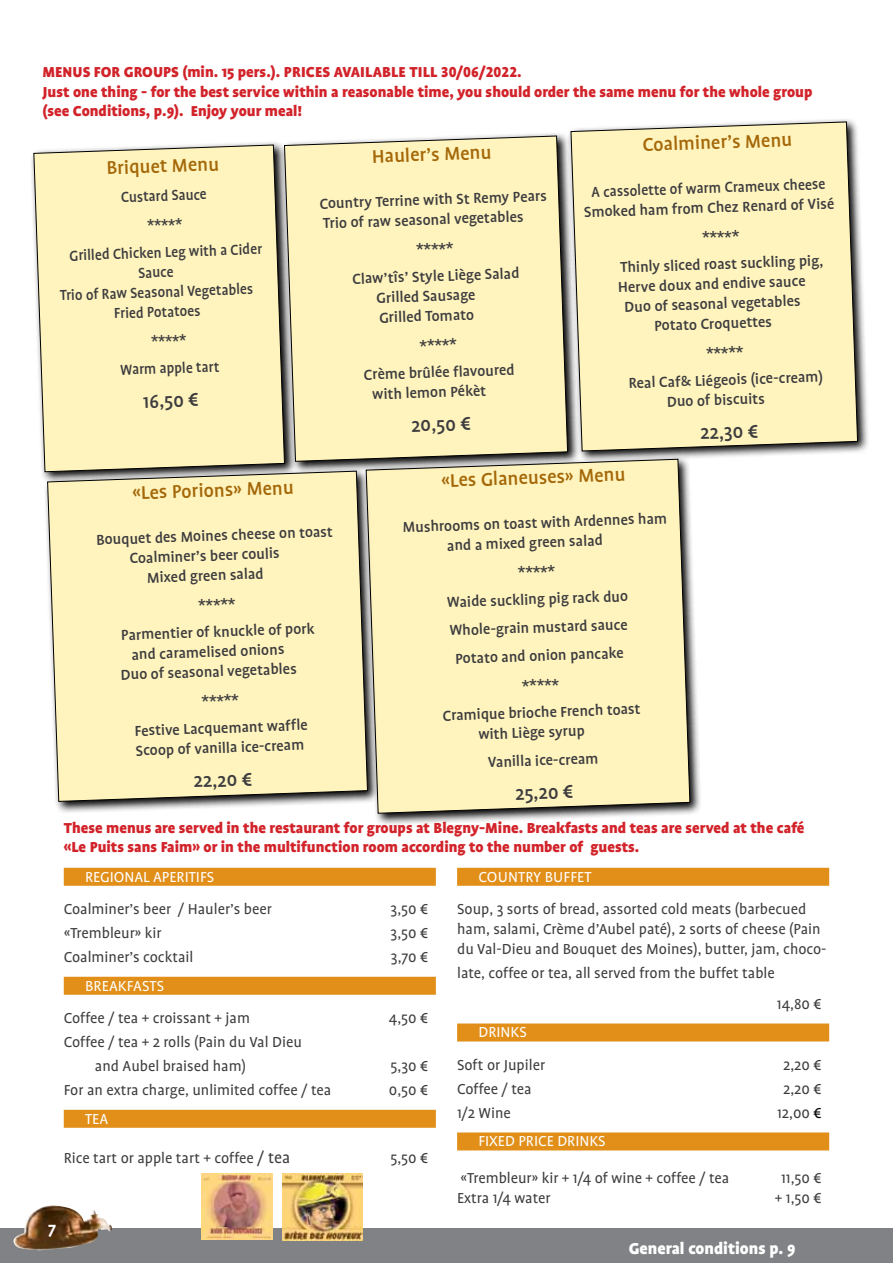
<style>
.page{position:relative;width:893px;height:1263px;background:#fff}
.page>*{position:absolute;margin:0;border:0;box-sizing:border-box;transform-origin:0 0}
.t1{font:500 21px "Profile OT";color:#a46809}
.t2{font:500 21px "Profile OT";color:#3d3c3e}
.t3{font:900 18px "Profile OT";color:#fff}
.t4{font:700 18px "Profile OT";color:#fff}
.t5{font:500 16.5px/28.3px "Profile OT";color:#3d3c3e;text-align:center}
.t6{font:16.5px/19.8px "Profile OT";color:#3d3c3e}
.t7{font:900 16.5px/19.8px "Profile OT";color:#d2232a}
.t8{font:500 16.5px/28.3px "Profile OT";color:#3d3c3e;text-align:center;scale:.94 1}
.t9{font:16.5px "Profile OT";color:#fff}
.t10{font:500 16.5px/19.8px "Profile OT";color:#3d3c3e;text-align:center;scale:.96 1}
.s1{font-size:18px}
.s2{color:#000}
</style>
<div class="page">
<div style="left:0;top:1229px;width:893px;height:34px;background:#808285"></div>
<img style="left:10px;top:1205px;width:103px;height:45px">
<svg style="left:376px;top:548px;width:324px;height:276px"></svg>
<div style="left:380px;top:464px;width:311px;height:350px;background:#fff4be"></div>
<div style="left:30px;top:141px;width:267px;height:343px;background:linear-gradient(to bottom,#f4f4f4,#fff)"></div>
<div style="left:33px;top:144px;width:248px;height:328px;background:#fff4be"></div>
<svg style="left:281px;top:133px;width:299px;height:341px;background:#bcb8a5"></svg>
<svg style="left:284px;top:135px;width:283px;height:327px;background:#f4eab8"></svg>
<svg style="left:567px;top:119px;width:301px;height:345px"></svg>
<svg style="left:570px;top:121px;width:288px;height:331px;background:#f5ebba"></svg>
<svg style="left:44px;top:467px;width:336px;height:347px"></svg>
<svg style="left:47px;top:470px;width:321px;height:332px;background:#f5eab9"></svg>
<div style="left:64px;top:868px;width:372px;height:18px;background:#e18f19"></div>
<div style="left:64px;top:977px;width:372px;height:18px;background:#e18f19"></div>
<div style="left:64px;top:1110px;width:372px;height:18px;background:#e18f19"></div>
<div style="left:457px;top:868px;width:372px;height:18px;background:#e18f19"></div>
<div style="left:457px;top:1023px;width:372px;height:18px;background:#e18f19"></div>
<div style="left:457px;top:1132px;width:372px;height:18px;background:#e18f19"></div>
<img style="left:202px;top:1174px;width:71px;height:65px">
<img style="left:283px;top:1174px;width:80px;height:67px">
<p class="t7" style="left:43px;top:62px;width:771px">MENUS FOR GROUPS (min. 15 pers.). prices available till 30/06/2022.<br>Just one thing - for the best service within a reasonable time, you should order the same menu for the whole group (see Conditions, p.9). Enjoy your meal!</p>
<p class="t1" style="left:106px;top:156px;width:114px;rotate:-2deg">Briquet Menu</p>
<p class="t8" style="left:67px;top:185px;width:207px;rotate:-2deg">Custard Sauce<br>*****<br>Grilled Chicken Leg with a Cider</p>
<p class="t8" style="left:59px;top:266px;width:207px;line-height:19.8px;rotate:-2deg">Sauce<br>Trio of Raw Seasonal Vegetables<br>Fried Potatoes</p>
<p class="t8" style="left:119px;top:328px;width:107px;rotate:-2deg">*****<br>Warm apple tart</p>
<p class="t2" style="left:143px;top:389px;width:57px;rotate:-2deg">16,50 €</p>
<p class="t1" style="left:371px;top:145px;width:121px;rotate:-2deg">Hauler’s Menu</p>
<p class="t5" style="left:319px;top:194px;width:229px;line-height:19.8px;text-align:left;rotate:-2deg">Country Terrine with St Remy Pears<br>Trio of raw seasonal vegetables</p>
<p class="t5" style="left:351px;top:237px;width:169px;rotate:-2deg">*****<br>Claw’tîs’ Style Liège Salad</p>
<p class="t5" style="left:376px;top:288px;width:101px;line-height:19.8px;text-align:left;rotate:-2deg">Grilled Sausage<br>Grilled Tomato</p>
<p class="t5" style="left:362px;top:333px;width:152px;rotate:-2deg">*****<br>Crème brûlée fl avoured</p>
<p class="t5" style="left:372px;top:380px;width:115px;rotate:-2deg">with lemon Pékèt</p>
<p class="t2" style="left:411px;top:413px;width:61px;rotate:-2deg">20,50 €</p>
<p class="t1" style="left:642px;top:133px;width:151px;rotate:-2deg">Coalminer’s Menu</p>
<p class="t10" style="left:583px;top:183px;width:262px;rotate:-2deg">A cassolette of warm Crameux cheese<br>Smoked ham from Chez Renard of Visé</p>
<p class="t5" style="left:619px;top:225px;width:205px;rotate:-2deg">*****<br>Thinly sliced roast suckling pig,</p>
<p class="t5" style="left:618px;top:278px;width:189px;line-height:19.8px;rotate:-2deg">Herve doux and endive sauce<br>Duo of seasonal vegetables<br>Potato Croquettes</p>
<p class="t5" style="left:627px;top:341px;width:196px;rotate:-2deg">*****<br>Real Caf&amp; Liégeois (ice-cream)</p>
<p class="t5" style="left:666px;top:388px;width:100px;rotate:-2deg">Duo of biscuits</p>
<p class="t2" style="left:700px;top:421px;width:60px;rotate:-2deg">22,30 €</p>
<p class="t1" style="left:132px;top:481px;width:163px;rotate:-2deg">«Les Porions» Menu</p>
<p class="t5" style="left:96px;top:526px;width:238px;rotate:-2deg">Bouquet des Moines cheese on toast</p>
<p class="t5" style="left:129px;top:544px;width:152px;rotate:-2deg">Coalminer’s beer coulis</p>
<p class="t5" style="left:146px;top:564px;width:118px;rotate:-2deg">Mixed green salad</p>
<p class="t5" style="left:120px;top:593px;width:195px;rotate:-2deg">*****<br>Parmentier of knuckle of pork</p>
<p class="t5" style="left:120px;top:645px;width:178px;line-height:19.8px;rotate:-2deg">and caramelised onions<br>Duo of seasonal vegetables</p>
<p class="t5" style="left:133px;top:689px;width:175px;rotate:-2deg">*****<br>Festive Lacquemant waffl e</p>
<p class="t5" style="left:135px;top:737px;width:170px;rotate:-2deg">Scoop of vanilla ice-cream</p>
<p class="t2" style="left:193px;top:769px;width:60px;rotate:-2deg">22,20 €</p>
<p class="t1" style="left:441px;top:469px;width:186px;rotate:-2deg">«Les Glaneuses» Menu</p>
<p class="t5" style="left:446px;top:516px;width:222px;line-height:19.8px;text-align:left;text-indent:-44px;rotate:-2deg">Mushrooms on toast with Ardennes ham and a mixed green salad</p>
<p class="t5" style="left:437px;top:560px;width:200px;rotate:-2deg">*****<br>Waide suckling pig rack duo<br>Whole-grain mustard sauce<br>Potato and onion pancake *****<br>Cramique brioche French toast</p>
<p class="t5" style="left:486px;top:720px;width:112px;text-align:left;text-indent:-8px;rotate:-2deg">with Liège syrup<br>Vanilla ice-cream</p>
<p class="t2" style="left:515px;top:782px;width:60px;rotate:-2deg">25,20 €</p>
<p class="t4" style="left:48px;top:1218px;width:10px">7</p>
<p class="t7" style="left:64px;top:818px;width:742px">These menus are served in the restaurant for groups at Blegny-Mine. Breakfasts and teas are served at the café «Le Puits sans Faim» or in the multifunction room according to the number of guests.</p>
<p class="t9" style="left:85px;top:867px;width:131px">REGIONAL APERITIFS</p>
<p class="t6" style="left:64px;top:899px;width:210px">Coalminer’s beer / Hauler’s beer</p>
<p class="t6" style="left:391px;top:899px;width:39px">3,50 €</p>
<p class="t6" style="left:64px;top:923px;width:99px">«Trembleur» kir</p>
<p class="t6" style="left:391px;top:923px;width:39px">3,50 €</p>
<p class="t6" style="left:64px;top:947px;width:131px">Coalminer’s cocktail</p>
<p class="t6" style="left:391px;top:947px;width:39px">3,70 €</p>
<p class="t9" style="left:85px;top:976px;width:81px">BREAKFASTS</p>
<p class="t6" style="left:64px;top:1008px;width:188px">Coffee / tea + croissant + jam</p>
<p class="t6" style="left:389px;top:1008px;width:41px">4,50 €</p>
<p class="t6" style="left:95px;top:1030px;width:208px;line-height:24px;text-indent:-31px">Coffee / tea + 2 rolls (Pain du Val Dieu and Aubel braised ham)</p>
<p class="t6" style="left:391px;top:1056px;width:39px">5,30 €</p>
<p class="t6" style="left:64px;top:1080px;width:269px">For an extra charge, unlimited coffee / tea</p>
<p class="t6" style="left:389px;top:1080px;width:41px">0,50 €</p>
<p class="t9" style="left:85px;top:1109px;width:24px">TEA</p>
<p class="t6" style="left:64px;top:1149px;width:228px">Rice tart or apple tart + coffee <span class="s1">/ tea</span></p>
<p class="t6" style="left:390px;top:1149px;width:39px">5,50 €</p>
<p class="t9" style="left:478px;top:867px;width:115px">COUNTRY BUFFET</p>
<p class="t6" style="left:457px;top:899px;width:371px">Soup, 3 sorts of bread, assorted cold meats (barbecued ham, salami, Crème d’Aubel paté), 2 sorts of cheese (Pain du Val-Dieu and Bouquet des Moines), butter, jam, choco-</p>
<p class="t6" style="left:457px;top:963px;width:319px">late, coffee or tea, all served from the buffet table</p>
<p class="t6" style="left:777px;top:994px;width:46px">14,80 €</p>
<p class="t9" style="left:478px;top:1023px;width:50px">DRINKS</p>
<p class="t6" style="left:457px;top:1055px;width:89px">Soft or Jupiler</p>
<p class="t6" style="left:783px;top:1055px;width:40px">2,20 €</p>
<p class="t6" style="left:457px;top:1079px;width:76px">Coffee / tea</p>
<p class="t6" style="left:783px;top:1079px;width:40px">2,20 €</p>
<p class="t6" style="left:457px;top:1103px;width:55px">1/2 Wine</p>
<p class="t6" style="left:777px;top:1103px;width:46px">12,00 <span class="s2">€</span></p>
<p class="t9" style="left:478px;top:1132px;width:129px">FIXED PRICE DRINKS</p>
<p class="t6" style="left:461px;top:1168px;width:270px">«Trembleur» kir + 1/4 of wine + coffee / tea</p>
<p class="t6" style="left:781px;top:1168px;width:42px">11,50 €</p>
<p class="t6" style="left:457px;top:1188px;width:95px">Extra 1/4 water</p>
<p class="t6" style="left:775px;top:1188px;width:48px">+ 1,50 €</p>
<p class="t3" style="left:629px;top:1238px;width:169px">General conditions p. 9</p>
</div>
